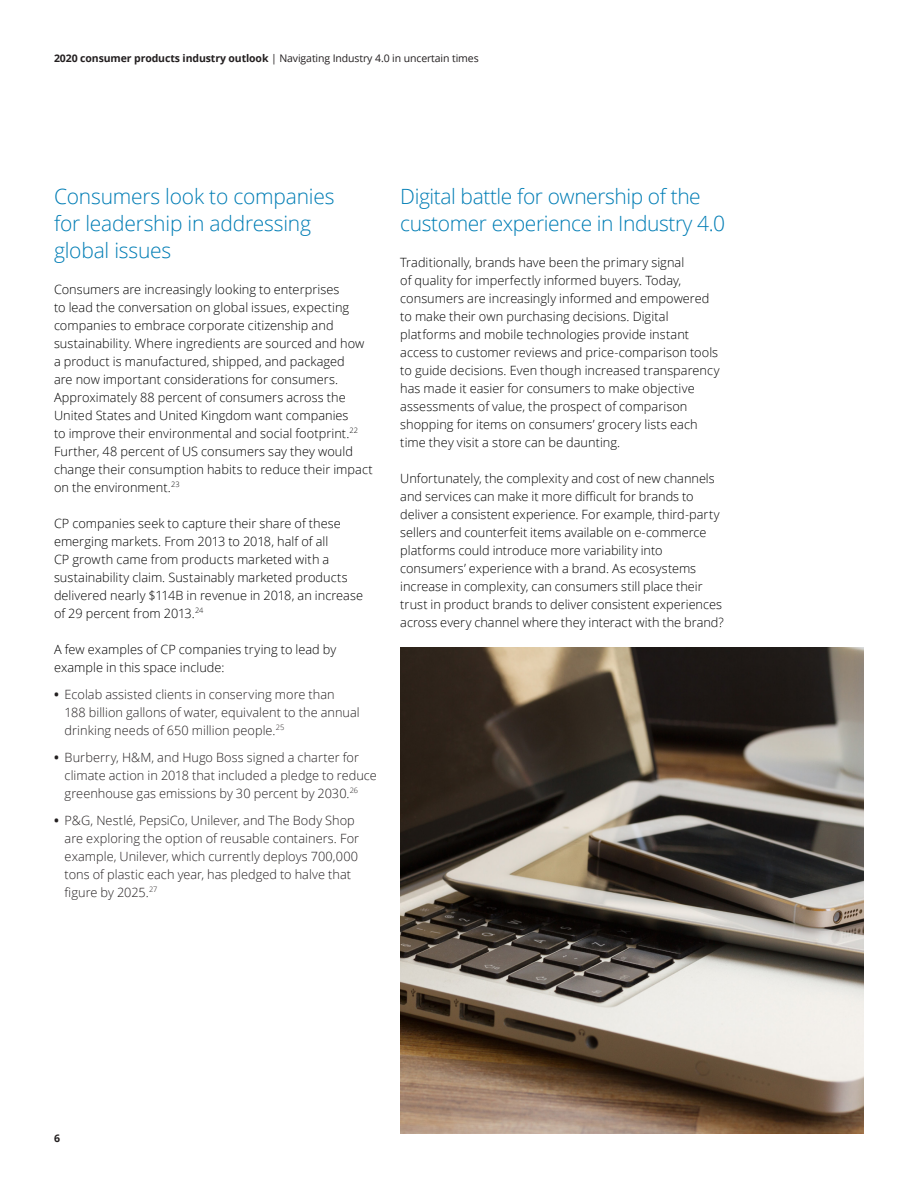
<style>
.page{position:relative;width:918px;height:1188px;background:#fff}
.page>*{position:absolute;margin:0;border:0;box-sizing:border-box;transform-origin:0 0}
.Story_heading_light{font:300 21px/27px "Open Sans";letter-spacing:-.01em;color:#007db5}
.Body_copy__8_5_12pt{font:300 12.75px/18px "Open Sans";color:#010101}
.t1{font:300 12.75px/18px "Open Sans";letter-spacing:.005em;color:#231f20}
.Subhead_A__8_5_12pt{font:300 12.75px/18px "Open Sans";letter-spacing:.005em;color:#010101}
.t2{font:10.5px "Open Sans";letter-spacing:-.01em;color:#231f20}
.t3{font:700 10.5px "Open Sans";color:#231f20}
.s1{font-weight:700}
</style>
<div class="page">
<img style="left:400px;top:648px;width:464px;height:486px">
<p class="t2" style="left:54px;top:51px;width:426px"><span class="s1">2020 consumer products industry outlook</span> | Navigating Industry 4.0 in uncertain times</p>
<p class="Story_heading_light" style="left:54px;top:182px;width:282px">Consumers look to companies for leadership in addressing global issues</p>
<p class="Body_copy__8_5_12pt" style="left:54px;top:280px;width:320px">Consumers are increasingly looking to enterprises<br>to lead the conversation on global issues, expecting companies to embrace corporate citizenship and sustainability. Where ingredients are sourced and how a product is manufactured, shipped, and packaged<br>are now important considerations for consumers.<br>Approximately 88 percent of consumers across the United States and United Kingdom want companies<br>to improve their environmental and social footprint.<sup>22<br></sup>Further, 48 percent of US consumers say they would change their consumption habits to reduce their impact on the environment.<sup>23</sup></p>
<p class="Body_copy__8_5_12pt" style="left:54px;top:514px;width:311px">CP companies seek to capture their share of these emerging markets. From 2013 to 2018, half of all<br>CP growth came from products marketed with a sustainability claim. Sustainably marketed products delivered nearly $114B in revenue in 2018, an increase of 29 percent from 2013.<sup>24</sup></p>
<p class="Subhead_A__8_5_12pt" style="left:54px;top:640px;width:284px">A few examples of CP companies trying to lead by example in this space include:</p>
<p class="t1" style="left:65px;top:685px;width:297px;text-indent:-11px"><span class="s1">•</span> Ecolab assisted clients in conserving more than<br>188 billion gallons of water, equivalent to the annual drinking needs of 650 million people.<sup>25</sup></p>
<p class="t1" style="left:65px;top:748px;width:314px;text-indent:-11px"><span class="s1">•</span> Burberry, H&amp;M, and Hugo Boss signed a charter for climate action in 2018 that included a pledge to reduce greenhouse gas emissions by 30 percent by 2030.<sup>26</sup></p>
<p class="t1" style="left:65px;top:811px;width:296px;text-indent:-11px"><span class="s1">•</span> P&amp;G, Nestlé, PepsiCo, Unilever, and The Body Shop are exploring the option of reusable containers. For example, Unilever, which currently deploys 700,000 tons of plastic each year, has pledged to halve that figure by 2025.<sup>27</sup></p>
<p class="Story_heading_light" style="left:400px;top:182px;width:326px">Digital battle for ownership of the customer experience in Industry 4.0</p>
<p class="Body_copy__8_5_12pt" style="left:400px;top:253px;width:321px">Traditionally, brands have been the primary signal<br>of quality for imperfectly informed buyers. Today, consumers are increasingly informed and empowered to make their own purchasing decisions. Digital platforms and mobile technologies provide instant access to customer reviews and price-comparison tools to guide decisions. Even though increased transparency has made it easier for consumers to make objective assessments of value, the prospect of comparison shopping for items on consumers’ grocery lists each time they visit a store can be daunting.</p>
<p class="Body_copy__8_5_12pt" style="left:400px;top:469px;width:325px">Unfortunately, the complexity and cost of new channels and services can make it more difficult for brands to deliver a consistent experience. For example, third-party sellers and counterfeit items available on e-commerce platforms could introduce more variability into consumers’ experience with a brand. As ecosystems increase in complexity, can consumers still place their trust in product brands to deliver consistent experiences across every channel where they interact with the brand?</p>
<p class="t3" style="left:54px;top:1131px;width:7px">6</p>
</div>
